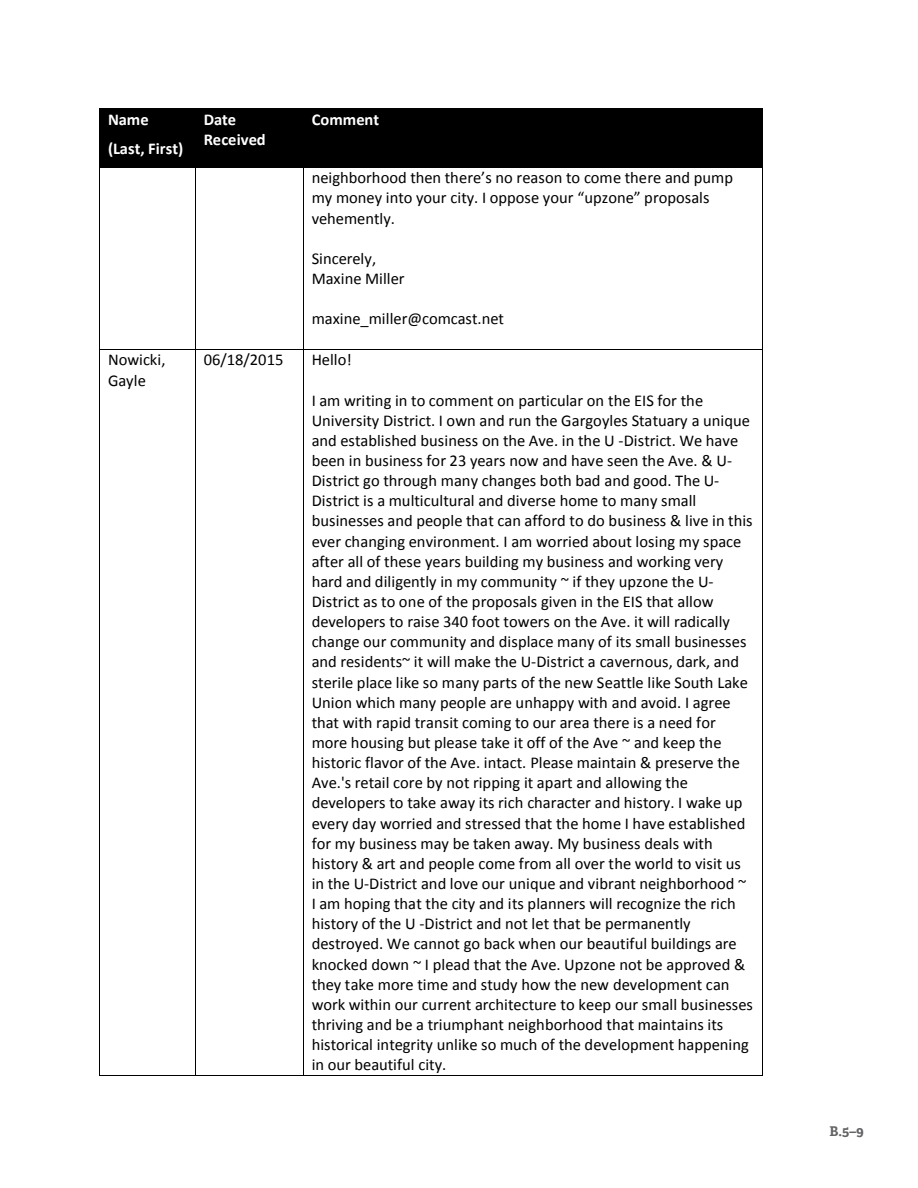
<style>
.page{position:relative;width:918px;height:1188px;background:#fff}
.page>*{position:absolute;margin:0;border:0;box-sizing:border-box;transform-origin:0 0}
.t1{font:16.5px/20.1px "Calibri";color:#000}
.t2{font:700 16.5px/20.1px "Calibri";color:#fff}
.t3{font:700 13.5px "Adelle Basic";color:#636366}
</style>
<div class="page">
<div style="left:100px;top:109px;width:95px;height:58px;background:#000"></div>
<div style="left:196px;top:109px;width:107px;height:58px;background:#000"></div>
<div style="left:304px;top:109px;width:459px;height:58px;background:#000"></div>
<hr style="left:100px;top:108px;width:96px;height:1px;background:#000">
<hr style="left:100px;top:109px;width:96px;height:1px;background:#000">
<hr style="left:196px;top:108px;width:107px;height:1px;background:#000">
<hr style="left:304px;top:108px;width:459px;height:1px;background:#000">
<hr style="left:303px;top:109px;width:1px;height:58px;background:#000">
<hr style="left:763px;top:109px;width:1px;height:58px;background:#000">
<hr style="left:100px;top:167px;width:96px;height:1px;background:#000">
<hr style="left:196px;top:167px;width:107px;height:1px;background:#000">
<hr style="left:304px;top:167px;width:459px;height:1px;background:#000">
<hr style="left:100px;top:168px;width:1px;height:181px;background:#000">
<hr style="left:196px;top:168px;width:1px;height:181px;background:#000">
<hr style="left:303px;top:168px;width:1px;height:181px;background:#000">
<hr style="left:763px;top:168px;width:1px;height:181px;background:#000">
<hr style="left:100px;top:349px;width:96px;height:1px;background:#000">
<hr style="left:196px;top:349px;width:107px;height:1px;background:#000">
<hr style="left:304px;top:349px;width:459px;height:1px;background:#000">
<hr style="left:100px;top:350px;width:1px;height:725px;background:#000">
<hr style="left:100px;top:1075px;width:96px;height:1px;background:#000">
<hr style="left:196px;top:350px;width:1px;height:725px;background:#000">
<hr style="left:196px;top:1075px;width:107px;height:1px;background:#000">
<hr style="left:303px;top:350px;width:1px;height:725px;background:#000">
<hr style="left:304px;top:1075px;width:459px;height:1px;background:#000">
<hr style="left:763px;top:350px;width:1px;height:725px;background:#000">
<p class="t2" style="left:108px;top:108px;width:42px">Name</p>
<p class="t2" style="left:108px;top:138px;width:77px">(Last, First)</p>
<p class="t2" style="left:204px;top:108px;width:63px">Date<br>Received</p>
<p class="t2" style="left:312px;top:108px;width:69px">Comment</p>
<p class="t1" style="left:312px;top:167px;width:423px">neighborhood then there’s no reason to come there and pump my money into your city. I oppose your “upzone” proposals vehemently.</p>
<p class="t1" style="left:312px;top:248px;width:95px">Sincerely,<br>Maxine Miller</p>
<p class="t1" style="left:312px;top:308px;width:194px">maxine_miller@comcast.net</p>
<p class="t1" style="left:108px;top:349px;width:59px">Nowicki,<br>Gayle</p>
<p class="t1" style="left:204px;top:349px;width:81px">06/18/2015</p>
<p class="t1" style="left:312px;top:349px;width:42px">Hello!</p>
<p class="t1" style="left:312px;top:390px;width:443px">I am writing in to comment on particular on the EIS for the University District. I own and run the Gargoyles Statuary a unique and established business on the Ave. in the U -District. We have been in business for 23 years now and have seen the Ave. &amp; U-District go through many changes both bad and good. The U-District is a multicultural and diverse home to many small businesses and people that can afford to do business &amp; live in this ever changing environment. I am worried about losing my space after all of these years building my business and working very hard and diligently in my community ~ if they upzone the U-District as to one of the proposals given in the EIS that allow developers to raise 340 foot towers on the Ave. it will radically change our community and displace many of its small businesses and residents~ it will make the U-District a cavernous, dark, and sterile place like so many parts of the new Seattle like South Lake Union which many people are unhappy with and avoid. I agree that with rapid transit coming to our area there is a need for more housing but please take it off of the Ave ~ and keep the historic flavor of the Ave. intact. Please maintain &amp; preserve the Ave.'s retail core by not ripping it apart and allowing the developers to take away its rich character and history. I wake up every day worried and stressed that the home I have established for my business may be taken away. My business deals with history &amp; art and people come from all over the world to visit us in the U-District and love our unique and vibrant neighborhood ~ I am hoping that the city and its planners will recognize the rich history of the U -District and not let that be permanently destroyed. We cannot go back when our beautiful buildings are knocked down ~ I plead that the Ave. Upzone not be approved &amp; they take more time and study how the new development can work within our current architecture to keep our small businesses thriving and be a triumphant neighborhood that maintains its historical integrity unlike so much of the development happening in our beautiful city.</p>
<p class="t3" style="left:830px;top:1122px;width:36px">B.5–9</p>
</div>
